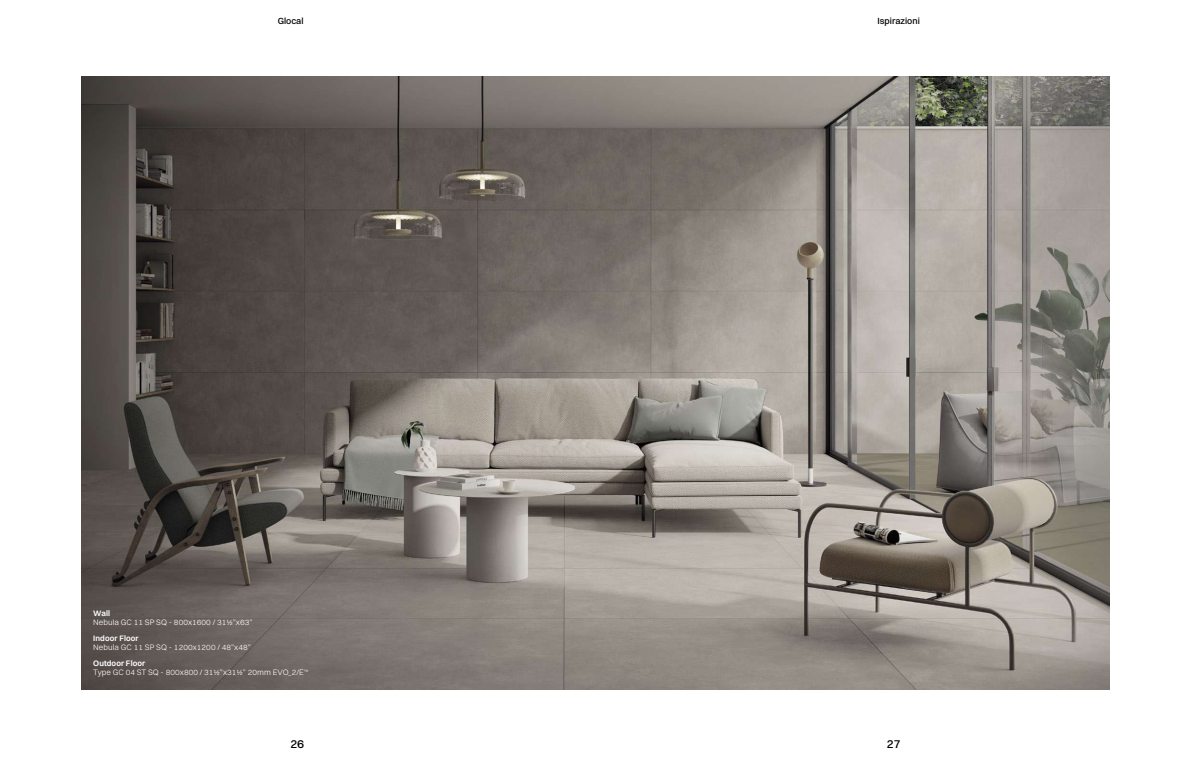
<style>
.page{position:relative;width:1191px;height:766px;background:#fff}
.page>*{position:absolute;margin:0;border:0;box-sizing:border-box;transform-origin:0 0}
.t1{font:500 12px "Switzer";color:#000}
.t2{font:500 9px "Switzer";color:#000}
.t3{font:300 8px/9.6px "Switzer";letter-spacing:.01em;color:#fff}
.t4{font:600 8px "Switzer";letter-spacing:.01em;color:#fff}
.s1{font-weight:600}
</style>
<div class="page">
<img style="left:82px;top:77px;width:1027px;height:612px">
<p class="t2" style="left:278px;top:15px;width:27px">Glocal</p>
<p class="t2" style="left:877px;top:15px;width:44px">Ispirazioni</p>
<p class="t4" style="left:93px;top:608px;width:18px">Wall</p>
<p class="t3" style="left:93px;top:617px;width:161px">Nebula GC 11 SP SQ - 800x1600 / 311/2”x63”</p>
<p class="t4" style="left:93px;top:632px;width:47px">Indoor Floor</p>
<p class="t3" style="left:93px;top:642px;width:159px">Nebula GC 11 SP SQ - 1200x1200 / 48”x48”</p>
<p class="t3" style="left:93px;top:657px;width:216px"><span class="s1">Outdoor Floor<br></span>Type GC 04 ST SQ - 800x800 / 311/2”x311/2” 20mm EVO_2/E<sup>™</sup></p>
<h1 class="t1" style="left:290px;top:736px;width:15px">26</h1>
<h1 class="t1" style="left:886px;top:736px;width:15px">27</h1>
</div>
